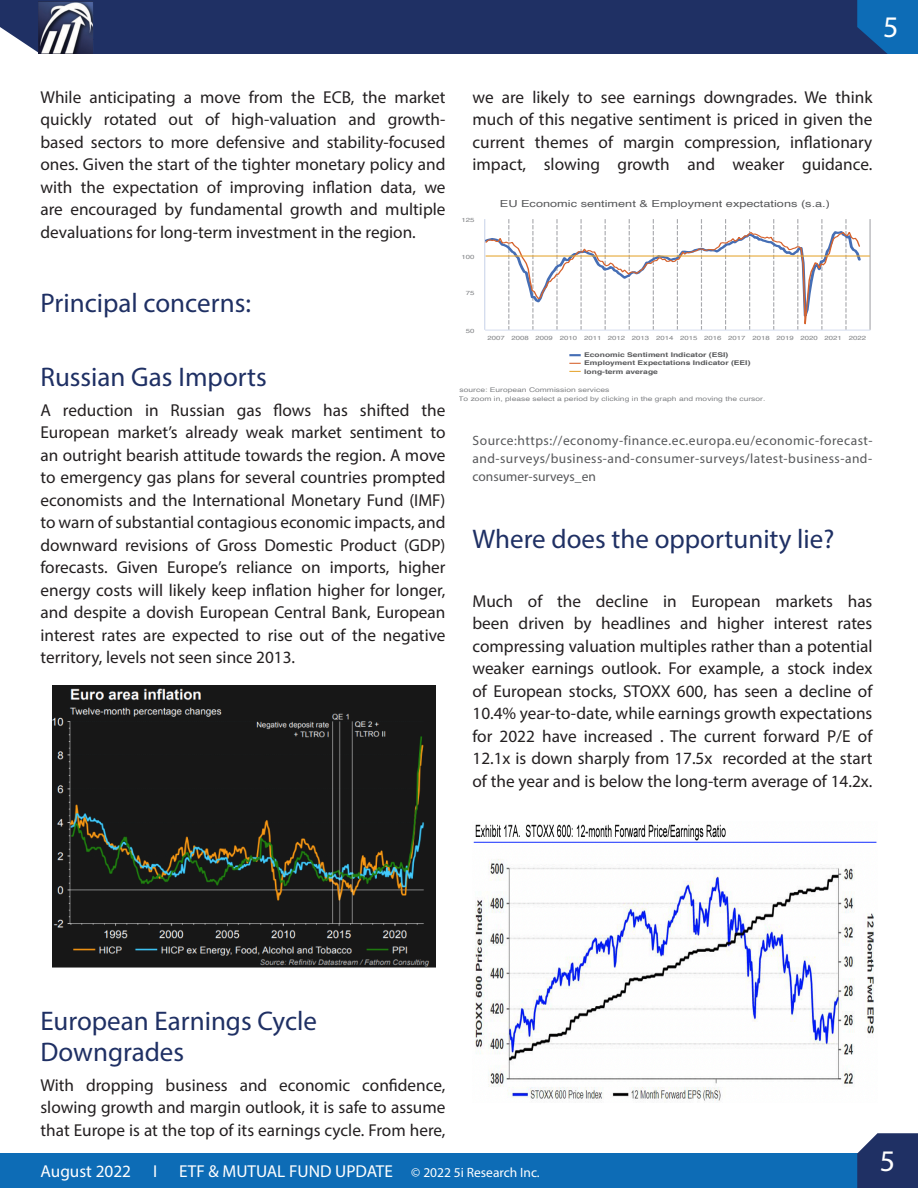
<style>
.page{position:relative;width:918px;height:1188px;background:#fff}
.page>*{position:absolute;margin:0;border:0;box-sizing:border-box;transform-origin:0 0}
.t1{font:30px "Myriad Pro";color:#fff}
.subhead{font:27px/31.5px "Myriad Pro";color:#1f3064}
.Paragraph_Subhead{font:27px "Myriad Pro";color:#1f3064}
.body_text{font:17.25px/22.5px "Myriad Pro";color:#231f20;text-align:justify}
.t2{font:17.25px "Myriad Pro";color:#fff}
.disclaimer{font:13.5px/18px "Myriad Pro";letter-spacing:.035em;color:#57585a;text-align:justify}
.t3{font:9.75px "Helvetica";color:#57585a;scale:1.31 1}
.t4{font:6.45px/8.1px "Helvetica";color:#808285;scale:1.31 1}
.t5{font:700 6.45px/8.1px "Helvetica";color:#57585a;scale:1.31 1}
.t6{font:6px "Helvetica";color:#808285;scale:1.31 1}
.s1{font-size:13.5px}
</style>
<div class="page">
<div style="left:0;top:1153px;width:918px;height:35px;background:#0d6cb6"></div>
<div style="left:0;top:0;width:857px;height:54px;background:#1f3064"></div>
<svg style="left:857px;top:0;width:61px;height:54px;background:#0f64ab"></svg>
<svg style="left:857px;top:1133px;width:61px;height:55px;background:#2d3e6e"></svg>
<div style="left:41px;top:0;width:54px;height:54px;border:1px solid #1f3064"></div>
<img style="left:39px;top:1px;width:54px;height:53px">
<img style="left:52px;top:685px;width:384px;height:282px">
<hr style="left:870px;top:219px;width:1px;height:111px;background:#a8a9ad">
<hr style="left:485px;top:330px;width:385px;height:1px;background:#ccd6eb">
<hr style="left:484px;top:219px;width:1px;height:111px;background:#ccd6eb">
<svg style="left:485px;top:219px;width:378px;height:111px"></svg>
<hr style="left:486px;top:255px;width:383px;height:2px;background:#e6a633">
<svg style="left:569px;top:354px;width:12px;height:2px"></svg>
<svg style="left:569px;top:363px;width:12px;height:1px"></svg>
<svg style="left:569px;top:371px;width:12px;height:1px"></svg>
<img style="left:473px;top:824px;width:404px;height:278px">
<h1 class="t1" style="left:883px;top:9px;width:17px">5</h1>
<p class="body_text" style="left:40px;top:86px;width:407px">While anticipating a move from the ECB, the market quickly rotated out of high-valuation and growth&shy;based sectors to more defensive and stability-focused ones. Given the start of the tighter monetary policy and with the expectation of improving inflation data, we are encouraged by fundamental growth and multiple devaluations for long-term investment in the region.</p>
<p class="Paragraph_Subhead" style="left:40px;top:286px;width:212px">Principal concerns:</p>
<p class="subhead" style="left:40px;top:361px;width:228px">Russian Gas Imports</p>
<p class="body_text" style="left:40px;top:398px;width:407px">A reduction in Russian gas flows has shifted the European market’s already weak market sentiment to an outright bearish attitude towards the region. A move to emergency gas plans for several countries prompted economists and the International Monetary Fund (IMF) to warn of substantial contagious economic impacts, and downward revisions of Gross Domestic Product (GDP) forecasts. Given Europe’s reliance on imports, higher energy costs will likely keep inflation higher for longer, and despite a dovish European Central Bank, European interest rates are expected to rise out of the negative territory, levels not seen since 2013.</p>
<p class="body_text" style="left:472px;top:86px;width:401px">we are likely to see earnings downgrades. We think much of this negative sentiment is priced in given the current themes of margin compression, inflationary impact, slowing growth and weaker guidance.</p>
<p class="t6" style="left:461px;top:215px;width:11px">125</p>
<p class="t6" style="left:461px;top:252px;width:11px">100</p>
<p class="t6" style="left:466px;top:289px;width:8px">75</p>
<p class="t6" style="left:466px;top:326px;width:8px">50</p>
<p class="t3" style="left:500px;top:196px;width:254px">EU Economic sentiment &amp; Employment expectations (s.a.)</p>
<p class="t6" style="left:487px;top:333px;width:290px">2007 2008 2009 2010 2011 2012 2013 2014 2015 2016 2017 2018 2019 2020 2021 2022</p>
<p class="t5" style="left:584px;top:351px;width:128px">Economic Sentiment Indicator (ESI)<br>Employment Expectations Indicator (EEI) long-term average</p>
<p class="t4" style="left:458px;top:386px;width:236px">source: European Commission services<br>To zoom in, please select a period by clicking in the graph and moving the cursor.</p>
<p class="disclaimer" style="left:472px;top:431px;width:402px">Source:https://economy-finance.ec.europa.eu/economic-forecast&shy;and-surveys/business-and-consumer-surveys/latest-business-and&shy;consumer-surveys_en</p>
<p class="subhead" style="left:472px;top:523px;width:363px">Where does the opportunity lie?</p>
<p class="body_text" style="left:472px;top:590px;width:402px">Much of the decline in European markets has been driven by headlines and higher interest rates compressing valuation multiples rather than a potential weaker earnings outlook. For example, a stock index of European stocks, STOXX 600, has seen a decline of 10.4% year-to-date, while earnings growth expectations for 2022 have increased . The current forward P/E of 12.1x is down sharply from 17.5x recorded at the start of the year and is below the long-term average of 14.2x.</p>
<p class="subhead" style="left:40px;top:1005px;width:278px">European Earnings Cycle<br>Downgrades</p>
<p class="body_text" style="left:40px;top:1073px;width:407px">With dropping business and economic confidence, slowing growth and margin outlook, it is safe to assume that Europe is at the top of its earnings cycle. From here,</p>
<p class="t2" style="left:40px;top:1160px;width:92px">August 2022</p>
<p class="t2" style="left:153px;top:1160px;width:6px">I</p>
<p class="t2" style="left:179px;top:1160px;width:362px">ETF &amp; MUTUAL FUND UPDATE <span class="s1">© 2022 5i Research Inc.</span></p>
<h1 class="t1" style="left:880px;top:1143px;width:17px">5</h1>
</div>
